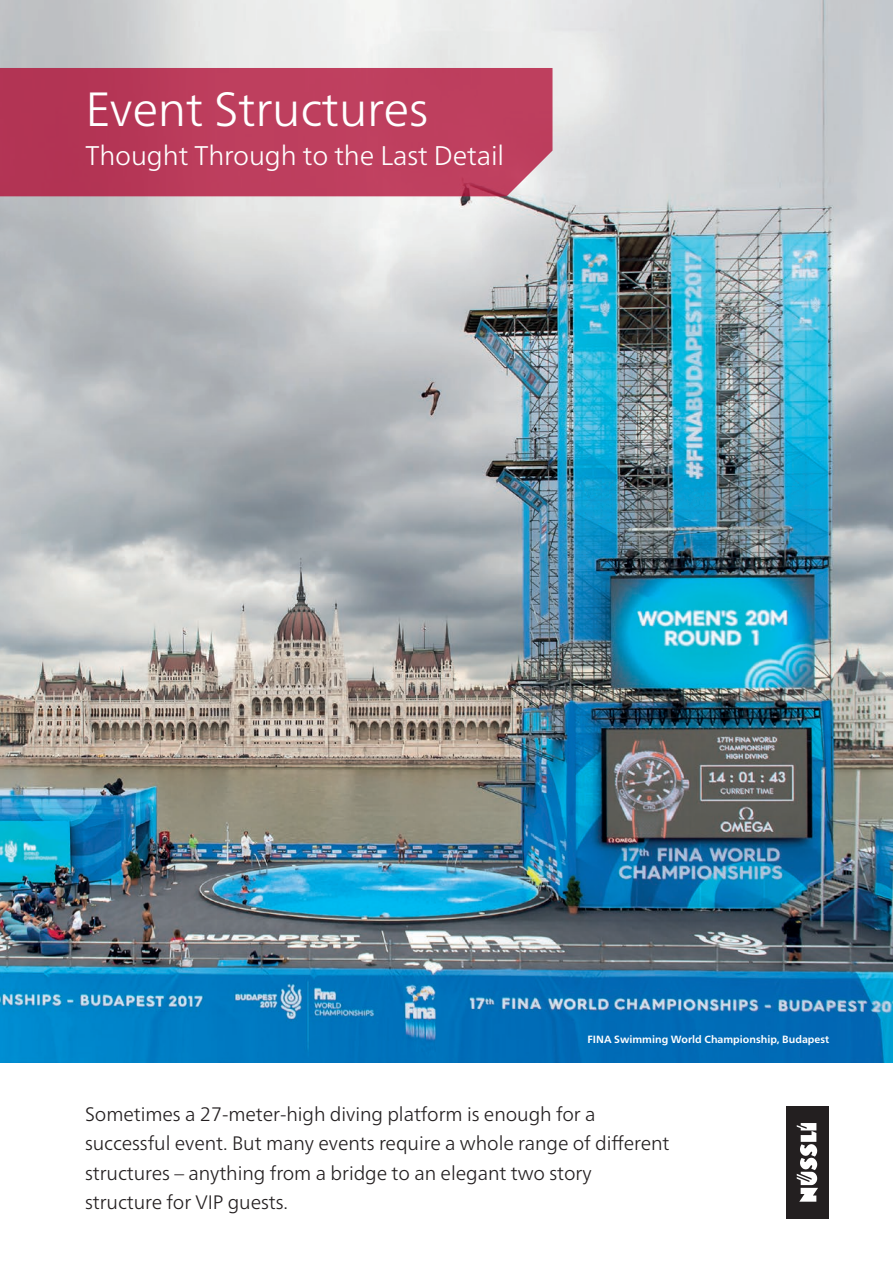
<style>
.page{position:relative;width:893px;height:1263px;background:#fff}
.page>*{position:absolute;margin:0;border:0;box-sizing:border-box;transform-origin:0 0}
.t1{font:300 48px "Frutiger Neue LTW1 G";letter-spacing:-.005em;color:#fff}
.t2{font:300 27px "Frutiger Neue LTW1 G";letter-spacing:-.005em;color:#fff}
.t3{font:300 19.5px/29.2px "Frutiger Neue LTW1 G";letter-spacing:-.005em;color:#231f20}
.t4{font:700 10.5px "Frutiger Neue LTW1 G";color:#fff}
</style>
<div class="page">
<img style="left:0;top:0;width:893px;height:1063px">
<div style="left:787px;top:1106px;width:42px;height:113px;background:#231f20"></div>
<svg style="left:797px;top:1123px;width:21px;height:79px"></svg>
<svg style="left:0;top:68px;width:552px;height:128px;background:#bb3e5d"></svg>
<h1 class="t1" style="left:86px;top:74px;width:344px">Event Structures</h1>
<h2 class="t2" style="left:86px;top:136px;width:420px">Thought Through to the Last Detail</h2>
<p class="t4" style="left:587px;top:1032px;width:243px">FINA Swimming World Championship, Budapest</p>
<p class="t3" style="left:85px;top:1098px;width:586px">Sometimes a 27-meter-high diving platform is enough for a successful event. But many events require a whole range of different structures – anything from a bridge to an elegant two story structure for VIP guests.</p>
</div>
